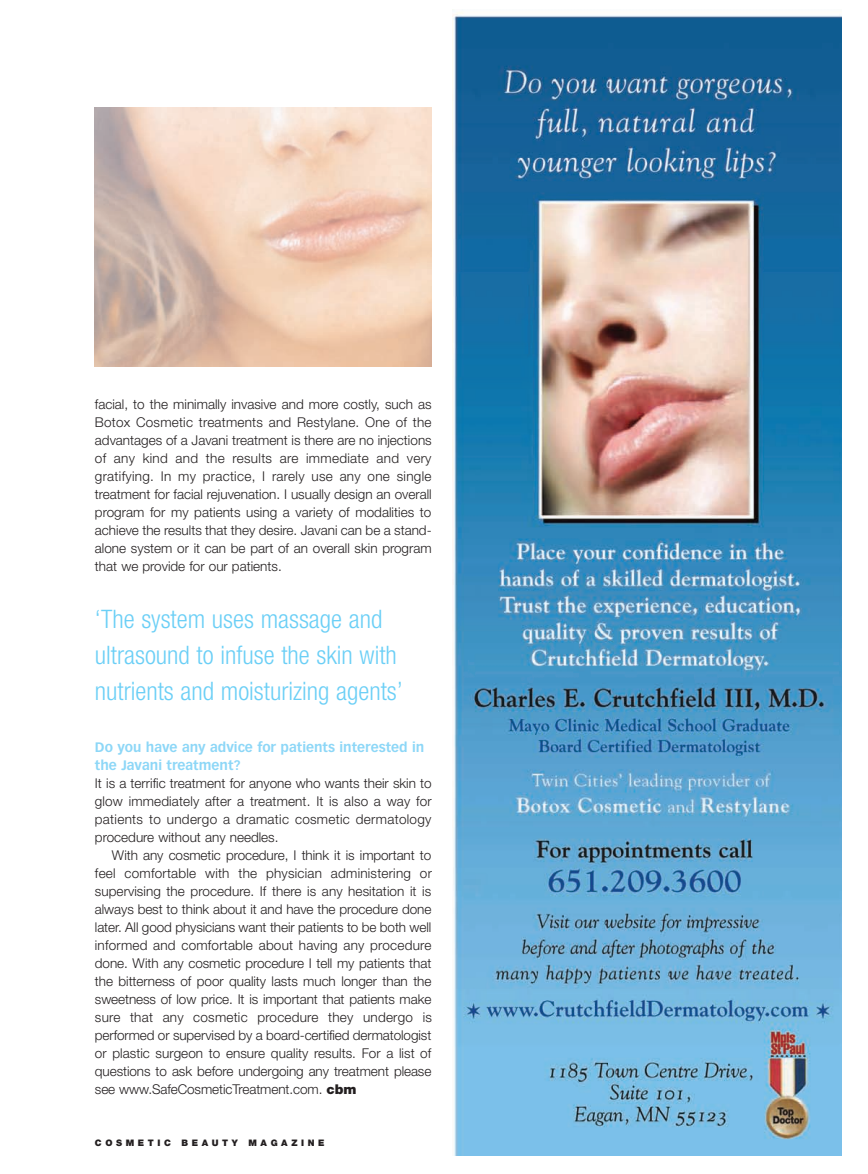
<style>
.page{position:relative;width:868px;height:1174px;background:#fff}
.page>*{position:absolute;margin:0;border:0;box-sizing:border-box;transform-origin:0 0}
.t1{font:300 condensed 25.5px/36px "Helvetica Neue";color:#6bcff6}
.t2{font:300 13.5px/18px "Helvetica Neue";color:#231f20;text-align:justify}
.t3{font:700 13.5px/18px "Vectora LH";color:#8dd7f7}
.t4{font:900 9px "Helvetica Neue";letter-spacing:.4em;color:#231f20}
.s1{font-weight:900}
</style>
<div class="page">
<img style="left:94px;top:9px;width:748px;height:1147px">
<p class="t2" style="left:95px;top:397px;width:338px">facial, to the minimally invasive and more costly, such as Botox Cosmetic treatments and Restylane. One of the advantages of a Javani treatment is there are no injections of any kind and the results are immediate and very gratifying. In my practice, I rarely use any one single treatment for facial rejuvenation. I usually design an overall program for my patients using a variety of modalities to achieve the results that they desire. Javani can be a stand&shy;alone system or it can be part of an overall skin program that we provide for our patients.</p>
<h1 class="t1" style="left:95px;top:603px;width:309px">‘The system uses massage and ultrasound to infuse the skin with nutrients and moisturizing agents’</h1>
<p class="t3" style="left:95px;top:738px;width:331px">Do you have any advice for patients interested in the Javani treatment?</p>
<p class="t2" style="left:95px;top:775px;width:338px">It is a terrific treatment for anyone who wants their skin to glow immediately after a treatment. It is also a way for patients to undergo a dramatic cosmetic dermatology procedure without any needles.</p>
<p class="t2" style="left:95px;top:847px;width:338px;text-indent:17px">With any cosmetic procedure, I think it is important to feel comfortable with the physician administering or supervising the procedure. If there is any hesitation it is always best to think about it and have the procedure done later. All good physicians want their patients to be both well informed and comfortable about having any procedure done. With any cosmetic procedure I tell my patients that the bitterness of poor quality lasts much longer than the sweetness of low price. It is important that patients make sure that any cosmetic procedure they undergo is performed or supervised by a board-certified dermatologist or plastic surgeon to ensure quality results. For a list of questions to ask before undergoing any treatment please see www.SafeCosmeticTreatment.com. <span class="s1">cbm</span></p>
<p class="t4" style="left:95px;top:1139px;width:231px">COSMETIC BEAUTY MAGAZINE</p>
</div>
